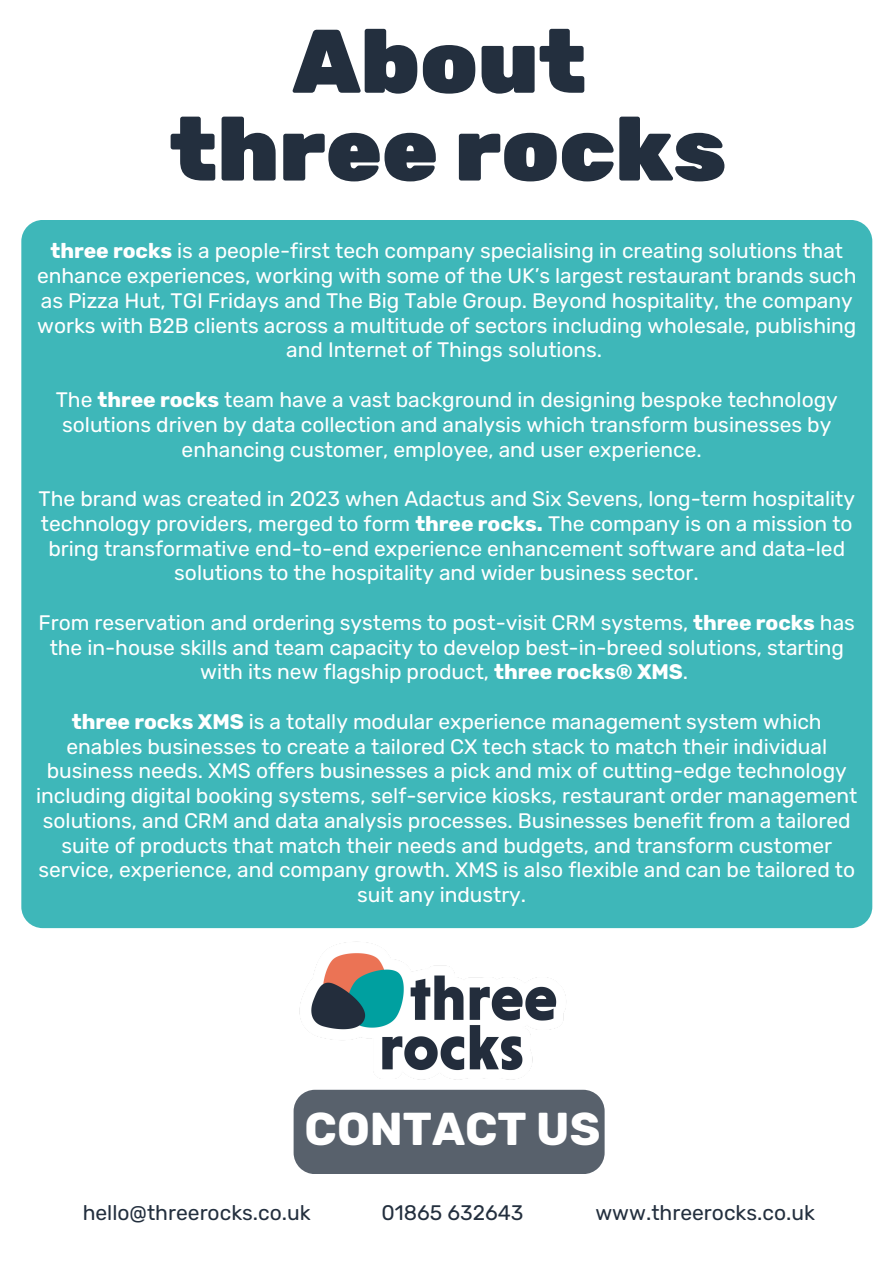
<style>
.page{position:relative;width:894px;height:1264px;background:#fff}
.page>*{position:absolute;margin:0;border:0;box-sizing:border-box;transform-origin:0 0}
.t1{font:900 90px/87.8px "Rubik";color:#232f3e;text-align:center}
.t2{font:700 45.9px "Rubik";color:#fff}
.t3{font:21px/24.8px "Rubik";color:#fff;text-align:center}
.t4{font:21px "Rubik";color:#232f3e}
.s1{font-weight:700}
</style>
<div class="page">
<div style="left:21px;top:220px;width:851px;height:708px;background:#3eb7b9;border-radius:21px"></div>
<img style="left:299px;top:941px;width:267px;height:139px">
<div style="left:293px;top:1089px;width:311px;height:85px;background:#58616c"></div>
<p class="t1" style="left:169px;top:18px;width:558px">About three rocks</p>
<h1 class="t3" style="left:37px;top:239px;width:820px"><span class="s1">three rocks</span> is a people-first tech company specialising in creating solutions that enhance experiences, working with some of the UK’s largest restaurant brands such as Pizza Hut, TGI Fridays and The Big Table Group. Beyond hospitality, the company works with B2B clients across a multitude of sectors including wholesale, publishing and Internet of Things solutions.</h1>
<p class="t3" style="left:56px;top:387px;width:783px">The <span class="s1">three rocks</span> team have a vast background in designing bespoke technology solutions driven by data collection and analysis which transform businesses by enhancing customer, employee, and user experience.</p>
<p class="t3" style="left:39px;top:486px;width:817px">The brand was created in 2023 when Adactus and Six Sevens, long-term hospitality</p>
<p class="t3" style="left:41px;top:511px;width:813px">technology providers, merged to form <span class="s1">three rocks.</span> The company is on a mission to</p>
<p class="t3" style="left:48px;top:536px;width:798px">bring transformative end-to-end experience enhancement software and data-led</p>
<p class="t3" style="left:174px;top:560px;width:526px">solutions to the hospitality and wider business sector.</p>
<p class="t3" style="left:39px;top:610px;width:817px">From reservation and ordering systems to post-visit CRM systems, <span class="s1">three rocks</span> has the in-house skills and team capacity to develop best-in-breed solutions, starting with its new flagship product, <span class="s1">three rocks® XMS</span>.</p>
<p class="t3" style="left:36px;top:709px;width:822px"><span class="s1">three rocks XMS</span> is a totally modular experience management system which enables businesses to create a tailored CX tech stack to match their individual business needs. XMS offers businesses a pick and mix of cutting-edge technology including digital booking systems, self-service kiosks, restaurant order management solutions, and CRM and data analysis processes. Businesses benefit from a tailored suite of products that match their needs and budgets, and transform customer service, experience, and company growth. XMS is also flexible and can be tailored to suit any industry.</p>
<p class="t2" style="left:304px;top:1102px;width:297px">CONTACT US</p>
<p class="t4" style="left:83px;top:1200px;width:229px">hello@threerocks.co.uk</p>
<p class="t4" style="left:381px;top:1200px;width:144px">01865 632643</p>
<h2 class="t4" style="left:595px;top:1200px;width:221px">www.threerocks.co.uk</h2>
</div>
